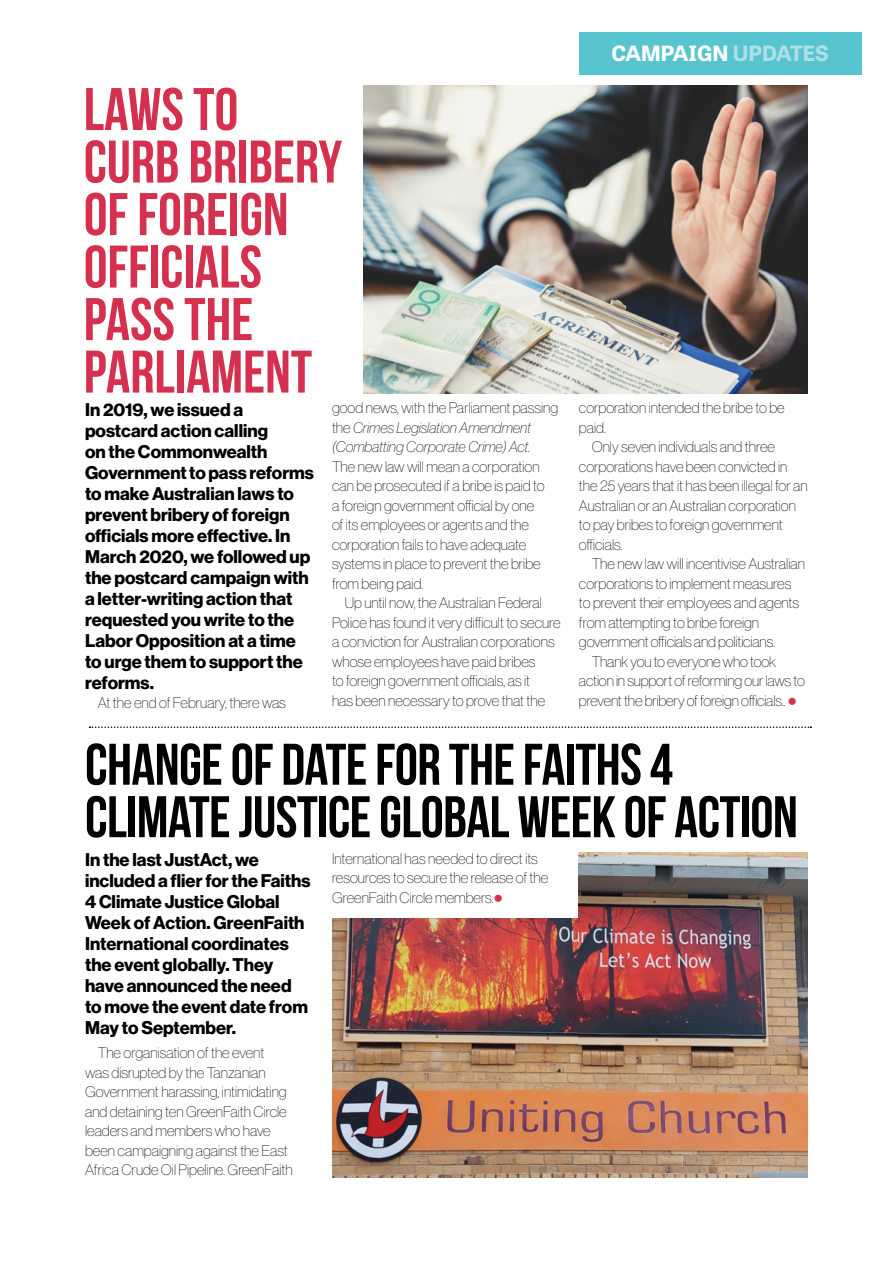
<style>
.page{position:relative;width:893px;height:1263px;background:#fff}
.page>*{position:absolute;margin:0;border:0;box-sizing:border-box;transform-origin:0 0}
.t1{font:700 60px/52.5px "Bebas Neue";color:#d5314f}
.t2{font:700 58.5px/52.5px "Bebas Neue";letter-spacing:-.01em;color:#000}
.t3{font:700 21px "Tablet Gothic Wide";color:#fff}
.t4{font:18px/21px "N Haas Grotesk DS Pro 75 Bd";color:#000}
.t5{font:15px/19.5px "N Haas Grotesk DS Pro 25 Th";color:#000}
.t6{font:15px/19.5px "N Haas Grotesk DS Pro 26 Th It";color:#000}
.s1{font-family:"N Haas Grotesk DS Pro 25 Th"}
.s2{color:#aedfe6}
.s3{font-family:"N Haas Grotesk DS Pro 75 Bd";font-size:24px;color:#d5314f}
</style>
<div class="page">
<div style="left:579px;top:32px;width:282px;height:42px;background:#56c5d0"></div>
<img style="left:363px;top:85px;width:445px;height:309px">
<svg style="left:89px;top:726px;width:722px;height:2px"></svg>
<img style="left:332px;top:918px;width:247px;height:260px">
<img style="left:579px;top:852px;width:229px;height:326px">
<h1 class="t1" style="left:84px;top:82px;width:260px">LAWS TO<br>CURB BRIBERY<br>OF FOREIGN<br>OFFICIALS<br>PASS THE<br>PARLIAMENT</h1>
<p class="t4" style="left:85px;top:399px;width:230px">In 2019, we issued a postcard action calling<br>on the Commonwealth<br>Government to pass reforms to make Australian laws to prevent bribery of foreign officials more effective. In<br>March 2020, we followed up the postcard campaign with a letter-writing action that requested you write to the<br>Labor Opposition at a time to urge them to support the reforms.</p>
<p class="t5" style="left:98px;top:693px;width:190px">At the end of February, there was</p>
<p class="t5" style="left:332px;top:398px;width:228px">good news, with the Parliament passing</p>
<p class="t6" style="left:332px;top:418px;width:201px"><span class="s1">the</span> Crimes Legislation Amendment (Combatting Corporate Crime) Act.</p>
<p class="t5" style="left:332px;top:457px;width:214px">The new law will mean a corporation can be prosecuted if a bribe is paid to a foreign government official by one of its employees or agents and the corporation fails to have adequate systems in place to prevent the bribe from being paid.</p>
<p class="t5" style="left:332px;top:593px;width:230px;text-indent:13px">Up until now, the Australian Federal Police has found it very difficult to secure a conviction for Australian corporations whose employees have paid bribes<br>to foreign government officials, as it<br>has been necessary to prove that the</p>
<h3 class="t3" style="left:611px;top:38px;width:219px">CAMPAIGN <span class="s2">UPDATES</span></h3>
<p class="t5" style="left:579px;top:398px;width:207px">corporation intended the bribe to be paid.</p>
<p class="t5" style="left:579px;top:437px;width:230px;text-indent:13px">Only seven individuals and three corporations have been convicted in the 25 years that it has been illegal for an Australian or an Australian corporation to pay bribes to foreign government officials.</p>
<p class="t5" style="left:592px;top:554px;width:215px">The new law will incentivise Australian</p>
<p class="t5" style="left:579px;top:574px;width:214px">corporations to implement measures</p>
<p class="t5" style="left:579px;top:593px;width:222px">to prevent their employees and agents</p>
<p class="t5" style="left:579px;top:613px;width:182px">from attempting to bribe foreign</p>
<p class="t5" style="left:579px;top:632px;width:198px">government officials and politicians.</p>
<p class="t5" style="left:592px;top:652px;width:186px">Thank you to everyone who took</p>
<p class="t5" style="left:579px;top:671px;width:227px">action in support of reforming our laws to</p>
<p class="t5" style="left:579px;top:691px;width:219px">prevent the bribery of foreign officials.. <span class="s3">•</span></p>
<h2 class="t2" style="left:85px;top:737px;width:714px">CHANGE OF DATE FOR THE FAITHS 4<br>CLIMATE JUSTICE GLOBAL WEEK OF ACTION</h2>
<p class="t4" style="left:85px;top:850px;width:227px">In the last JustAct, we included a flier for the Faiths<br>4 Climate Justice Global<br>Week of Action. GreenFaith<br>International coordinates the event globally. They have announced the need to move the event date from<br>May to September.</p>
<p class="t5" style="left:85px;top:1043px;width:209px;text-indent:13px">The organisation of the event<br>was disrupted by the Tanzanian Government harassing, intimidating and detaining ten GreenFaith Circle leaders and members who have been campaigning against the East Africa Crude Oil Pipeline. GreenFaith</p>
<p class="t5" style="left:332px;top:849px;width:218px">International has needed to direct its resources to secure the release of the<br>GreenFaith Circle members.<span class="s3">•</span></p>
</div>
